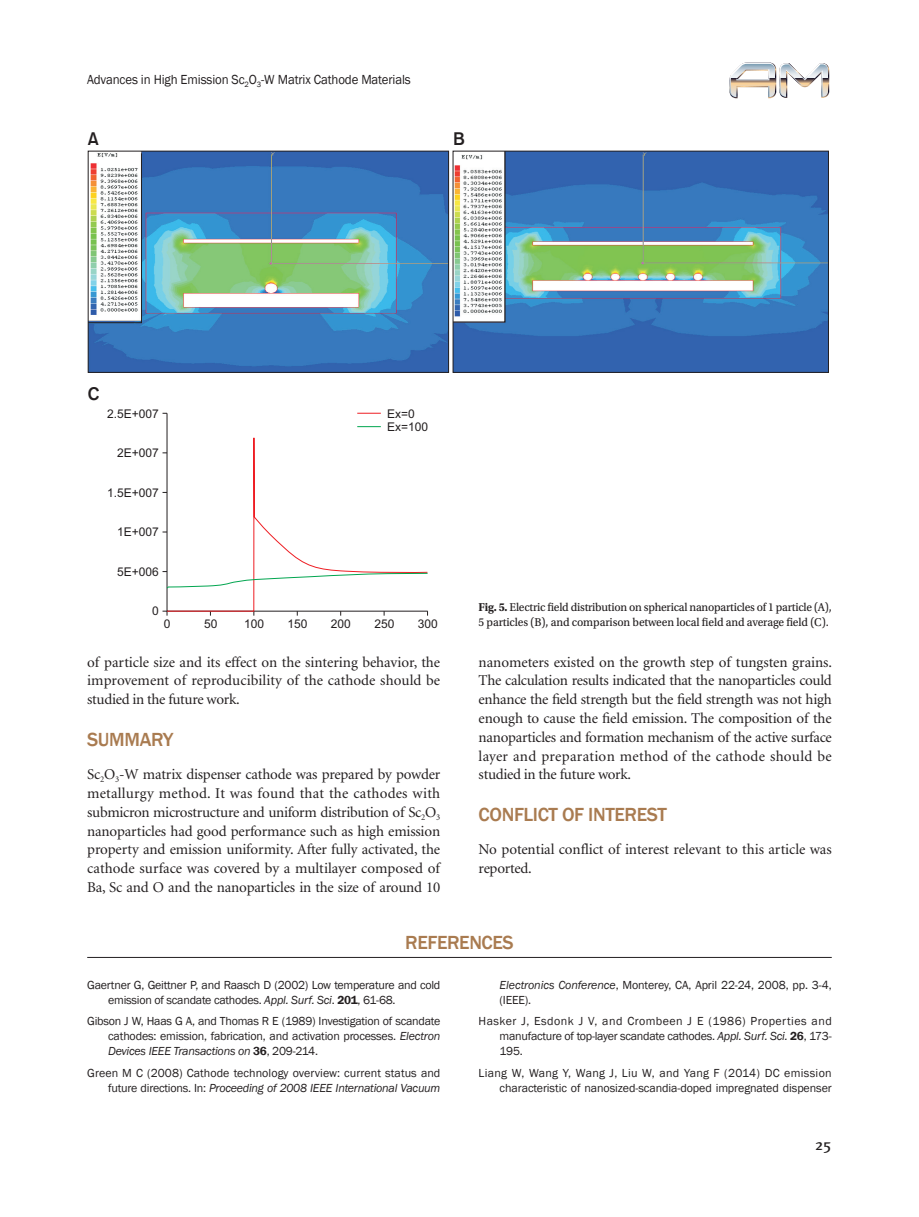
<style>
.page{position:relative;width:919px;height:1217px;background:#fff}
.page>*{position:absolute;margin:0;border:0;box-sizing:border-box;transform-origin:0 0}
.t1{font:500 19.5px "Franklin Gothic";letter-spacing:-.02em;color:#a97b50}
.t2{font:18px "Gothic 725 BT Bold A";color:#231f20}
.t3{font:15.75px "Formal 436 BT";color:#231f20;scale:.95 1}
.t4{font:15px/18.8px "Minion";letter-spacing:-.005em;color:#231f20;text-align:justify}
.t5{font:13.5px "Franklin Gothic";letter-spacing:-.01em;color:#231f20;scale:.95 1}
.t6{font:12px/15px "Franklin Gothic";letter-spacing:-.015em;color:#231f20}
.t7{font:12px/15px "Utopia Std Capt";letter-spacing:-.02em;color:#231f20;scale:.95 1}
.t8{font:12px/15px "Franklin Gothic";letter-spacing:.005em;color:#231f20;text-align:right}
.t9{font:12px/13.4px "Arial";color:#231f20}
.s1{font-family:"Utopia Std";font-weight:700}
.s2{font-style:italic}
.s3{font-weight:600}
</style>
<div class="page">
<svg style="left:729px;top:63px;width:100px;height:35px"></svg>
<hr style="left:87px;top:956px;width:744px;height:1px;background:#231f20">
<svg style="left:166px;top:150px;width:262px;height:462px"></svg>
<svg style="left:162px;top:571px;width:266px;height:18px"></svg>
<img style="left:90px;top:153px;width:357px;height:217px">
<div style="left:88px;top:151px;width:361px;height:221px;border:1px solid #231f20"></div>
<svg style="left:87px;top:152px;width:55px;height:171px"></svg>
<img style="left:455px;top:153px;width:371px;height:217px">
<div style="left:453px;top:151px;width:375px;height:221px;border:1px solid #231f20"></div>
<svg style="left:452px;top:150px;width:53px;height:173px"></svg>
<p class="t5" style="left:87px;top:72px;width:342px">Advances in High Emission Sc<sub>2</sub>O<sub>3</sub>-W Matrix Cathode Materials</p>
<p class="t2" style="left:88px;top:128px;width:13px">A</p>
<p class="t2" style="left:453px;top:128px;width:13px">B</p>
<p class="t2" style="left:88px;top:383px;width:13px">C</p>
<p class="t9" style="left:107px;top:408px;width:53px">2.5E+007</p>
<p class="t9" style="left:117px;top:447px;width:43px">2E+007</p>
<p class="t9" style="left:107px;top:487px;width:53px">1.5E+007</p>
<p class="t9" style="left:117px;top:526px;width:43px">1E+007</p>
<p class="t9" style="left:117px;top:566px;width:43px">5E+006</p>
<p class="t9" style="left:152px;top:605px;width:8px">0</p>
<p class="t9" style="left:387px;top:408px;width:43px">Ex=0<br>Ex=100</p>
<p class="t9" style="left:164px;top:618px;width:8px">0</p>
<p class="t9" style="left:418px;top:618px;width:22px">300</p>
<p class="t9" style="left:204px;top:618px;width:15px">50</p>
<p class="t9" style="left:244px;top:618px;width:22px">100</p>
<p class="t9" style="left:287px;top:618px;width:22px">150</p>
<p class="t9" style="left:331px;top:618px;width:22px">200</p>
<p class="t9" style="left:374px;top:618px;width:22px">250</p>
<p class="t4" style="left:87px;top:653px;width:354px">of particle size and its effect on the sintering behavior, the improvement of reproducibility of the cathode should be studied in the future work.</p>
<p class="t1" style="left:87px;top:727px;width:88px">SUMMARY</p>
<p class="t4" style="left:87px;top:766px;width:354px">Sc<sub>2</sub>O<sub>3</sub>-W matrix dispenser cathode was prepared by powder metallurgy method. It was found that the cathodes with submicron microstructure and uniform distribution of Sc<sub>2</sub>O<sub>3 </sub>nanoparticles had good performance such as high emission property and emission uniformity. After fully activated, the cathode surface was covered by a multilayer composed of Ba, Sc and O and the nanoparticles in the size of around 10</p>
<p class="t7" style="left:478px;top:601px;width:373px"><span class="s1">Fig. 5.</span> Electric field distribution on spherical nanoparticles of 1 particle (A),<br>5 particles (B), and comparison between local field and average field (C).</p>
<p class="t4" style="left:478px;top:653px;width:355px">nanometers existed on the growth step of tungsten grains.<br>The calculation results indicated that the nanoparticles could enhance the field strength but the field strength was not high enough to cause the field emission. The composition of the nanoparticles and formation mechanism of the active surface layer and preparation method of the cathode should be studied in the future work.</p>
<p class="t1" style="left:478px;top:802px;width:190px">CONFLICT OF INTEREST</p>
<p class="t4" style="left:478px;top:841px;width:354px">No potential conflict of interest relevant to this article was reported.</p>
<p class="t1" style="left:405px;top:930px;width:110px">REFERENCES</p>
<p class="t6" style="left:108px;top:976px;width:334px;text-indent:-21px">Gaertner G, Geittner P, and Raasch D (2002) Low temperature and cold emission of scandate cathodes. <span class="s2">Appl. Surf. Sci</span>. <span class="s3">201</span>, 61-68.</p>
<p class="t6" style="left:108px;top:1013px;width:333px;text-align:justify;text-indent:-21px">Gibson J W, Haas G A, and Thomas R E (1989) Investigation of scandate cathodes: emission, fabrication, and activation processes. <span class="s2">Electron Devices IEEE Transactions on</span> <span class="s3">36</span>, 209-214.</p>
<p class="t8" style="left:87px;top:1064px;width:355px">Green M C (2008) Cathode technology overview: current status and future directions. In: <span class="s2">Proceeding of 2008 IEEE International Vacuum</span></p>
<p class="t6" style="left:499px;top:976px;width:333px"><span class="s2">Electronics Conference</span>, Monterey, CA, April 22-24, 2008, pp. 3-4, (IEEE).</p>
<p class="t6" style="left:499px;top:1013px;width:333px;text-align:justify;text-indent:-21px">Hasker J, Esdonk J V, and Crombeen J E (1986) Properties and manufacture of top-layer scandate cathodes. <span class="s2">Appl. Surf. Sci.</span> <span class="s3">26</span>, 173- 195.</p>
<p class="t6" style="left:478px;top:1064px;width:355px;text-align:right">Liang W, Wang Y, Wang J, Liu W, and Yang F (2014) DC emission characteristic of nanosized-scandia-doped impregnated dispenser</p>
<p class="t3" style="left:815px;top:1134px;width:19px">25</p>
</div>
